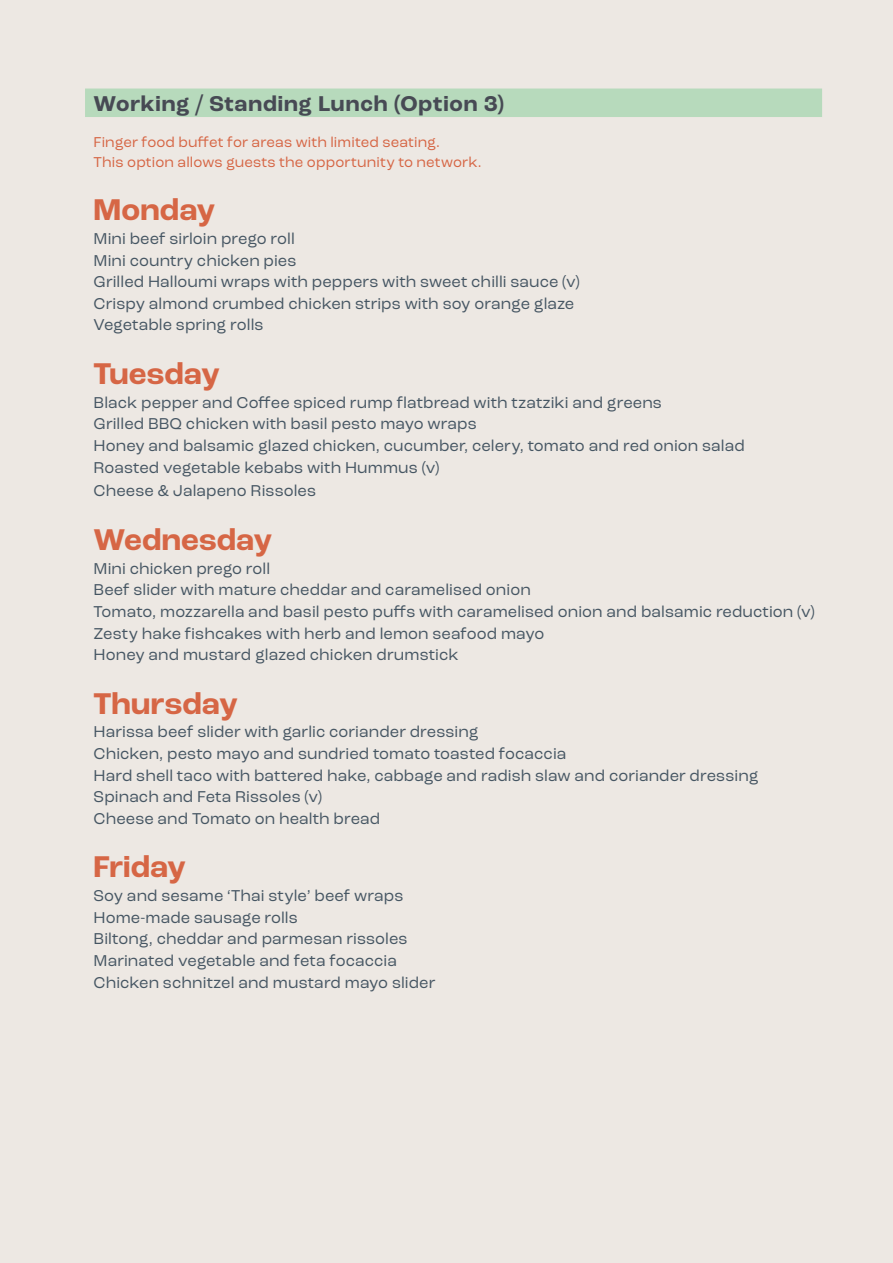
<style>
.page{position:relative;width:893px;height:1263px;background:#ede8e3}
.page>*{position:absolute;margin:0;border:0;box-sizing:border-box;transform-origin:0 0}
.t1{font:700 31.5px "Roc Grotesk";letter-spacing:.005em;color:#d66645}
.t2{font:700 22.5px "Roc Grotesk";letter-spacing:.04em;color:#474a54}
.t3{font:16.5px/21.6px "Roc Grotesk";letter-spacing:.005em;color:#465663}
.t4{font:15px/19.5px "Roc Grotesk";letter-spacing:.01em;color:#d66645}
</style>
<div class="page">
<div style="left:85px;top:89px;width:737px;height:28px;background:#b7dabc"></div>
<h2 class="t2" style="left:94px;top:89px;width:412px">Working / Standing Lunch (Option 3)</h2>
<p class="t4" style="left:94px;top:132px;width:389px">Finger food buffet for areas with limited seating.<br>This option allows guests the opportunity to network.</p>
<h1 class="t1" style="left:94px;top:190px;width:123px">Monday</h1>
<p class="t3" style="left:94px;top:228px;width:488px">Mini beef sirloin prego roll<br>Mini country chicken pies<br>Grilled Halloumi wraps with peppers with sweet chilli sauce (v)<br>Crispy almond crumbed chicken strips with soy orange glaze Vegetable spring rolls</p>
<h1 class="t1" style="left:94px;top:354px;width:128px">Tuesday</h1>
<p class="t3" style="left:94px;top:391px;width:653px">Black pepper and Coffee spiced rump flatbread with tzatziki and greens<br>Grilled BBQ chicken with basil pesto mayo wraps<br>Honey and balsamic glazed chicken, cucumber, celery, tomato and red onion salad Roasted vegetable kebabs with Hummus (v)</p>
<p class="t3" style="left:94px;top:480px;width:224px">Cheese &amp; Jalapeno Rissoles</p>
<h1 class="t1" style="left:94px;top:520px;width:180px">Wednesday</h1>
<p class="t3" style="left:94px;top:557px;width:723px">Mini chicken prego roll<br>Beef slider with mature cheddar and caramelised onion<br>Tomato, mozzarella and basil pesto puffs with caramelised onion and balsamic reduction (v)<br>Zesty hake fishcakes with herb and lemon seafood mayo<br>Honey and mustard glazed chicken drumstick</p>
<h1 class="t1" style="left:94px;top:684px;width:146px">Thursday</h1>
<p class="t3" style="left:94px;top:721px;width:667px">Harissa beef slider with garlic coriander dressing<br>Chicken, pesto mayo and sundried tomato toasted focaccia<br>Hard shell taco with battered hake, cabbage and radish slaw and coriander dressing Spinach and Feta Rissoles (v)<br>Cheese and Tomato on health bread</p>
<h1 class="t1" style="left:94px;top:847px;width:94px">Friday</h1>
<p class="t3" style="left:94px;top:885px;width:343px">Soy and sesame ‘Thai style’ beef wraps Home-made sausage rolls<br>Biltong, cheddar and parmesan rissoles Marinated vegetable and feta focaccia Chicken schnitzel and mustard mayo slider</p>
</div>
